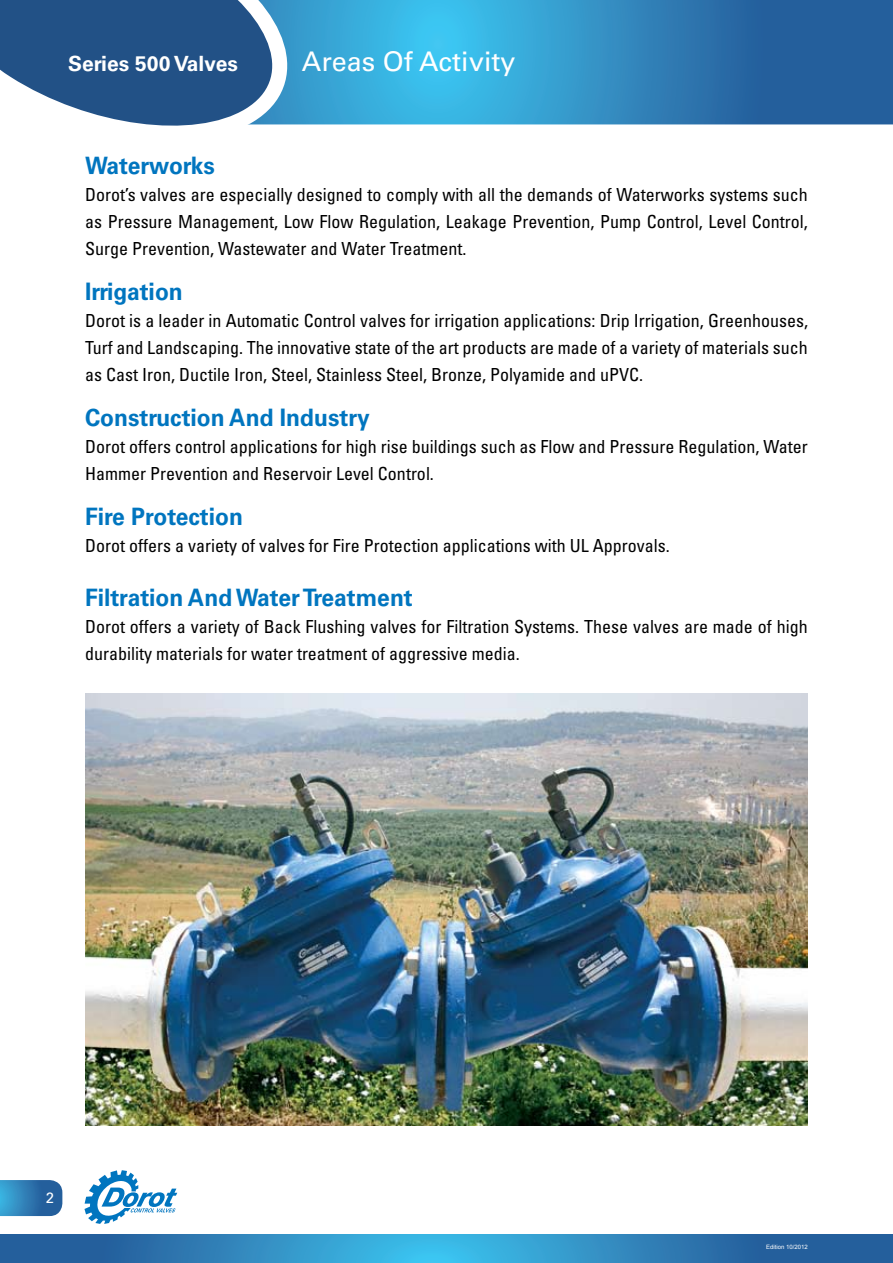
<style>
.page{position:relative;width:893px;height:1263px;background:#fff}
.page>*{position:absolute;margin:0;border:0;box-sizing:border-box;transform-origin:0 0}
.t1{font:27px "Univers LT Std";color:#fff}
.t2{font:700 24px "Univers LT Std";color:#0075bf;scale:.95 1}
.t3{font:700 21px "Univers LT Std";color:#fff}
.t4{font:condensed 18px/27px "Univers LT Std";color:#000;text-align:justify}
.t5{font:15px "Univers LT Std";color:#fff}
.t6{font:6px "Arial";color:#fff}
</style>
<div class="page">
<svg style="left:0;top:1234px;width:893px;height:29px;background:#2e83b9"></svg>
<svg style="left:0;top:1180px;width:62px;height:36px;background:#327db4"></svg>
<svg style="left:324px;top:0;width:569px;height:124px;background:#308cc1"></svg>
<svg style="left:0;top:0;width:324px;height:126px;background:#4474a1"></svg>
<svg style="left:84px;top:1170px;width:93px;height:54px"></svg>
<img style="left:85px;top:693px;width:723px;height:433px">
<p class="t3" style="left:68px;top:51px;width:171px">Series 500 Valves</p>
<h1 class="t1" style="left:302px;top:46px;width:215px">Areas Of Activity</h1>
<h2 class="t2" style="left:85px;top:151px;width:138px">Waterworks</h2>
<p class="t4" style="left:85px;top:180px;width:724px">Dorot’s valves are especially designed to comply with all the demands of Waterworks systems such as Pressure Management, Low Flow Regulation, Leakage Prevention, Pump Control, Level Control, Surge Prevention, Wastewater and Water Treatment.</p>
<h2 class="t2" style="left:85px;top:277px;width:104px">Irrigation</h2>
<p class="t4" style="left:85px;top:306px;width:724px">Dorot is a leader in Automatic Control valves for irrigation applications: Drip Irrigation, Greenhouses, Turf and Landscaping. The innovative state of the art products are made of a variety of materials such as Cast Iron, Ductile Iron, Steel, Stainless Steel, Bronze, Polyamide and uPVC.</p>
<h2 class="t2" style="left:85px;top:403px;width:301px">Construction And Industry</h2>
<p class="t4" style="left:85px;top:432px;width:724px">Dorot offers control applications for high rise buildings such as Flow and Pressure Regulation, Water<br>Hammer Prevention and Reservoir Level Control.</p>
<h2 class="t2" style="left:85px;top:502px;width:168px">Fire Protection</h2>
<p class="t4" style="left:85px;top:531px;width:586px">Dorot offers a variety of valves for Fire Protection applications with UL Approvals.</p>
<h2 class="t2" style="left:85px;top:583px;width:346px">Filtration And Water Treatment</h2>
<p class="t4" style="left:85px;top:612px;width:724px">Dorot offers a variety of Back Flushing valves for Filtration Systems. These valves are made of high durability materials for water treatment of aggressive media.</p>
<p class="t5" style="left:46px;top:1189px;width:10px">2</p>
<p class="t6" style="left:766px;top:1243px;width:43px">Edition 10/2012</p>
</div>
